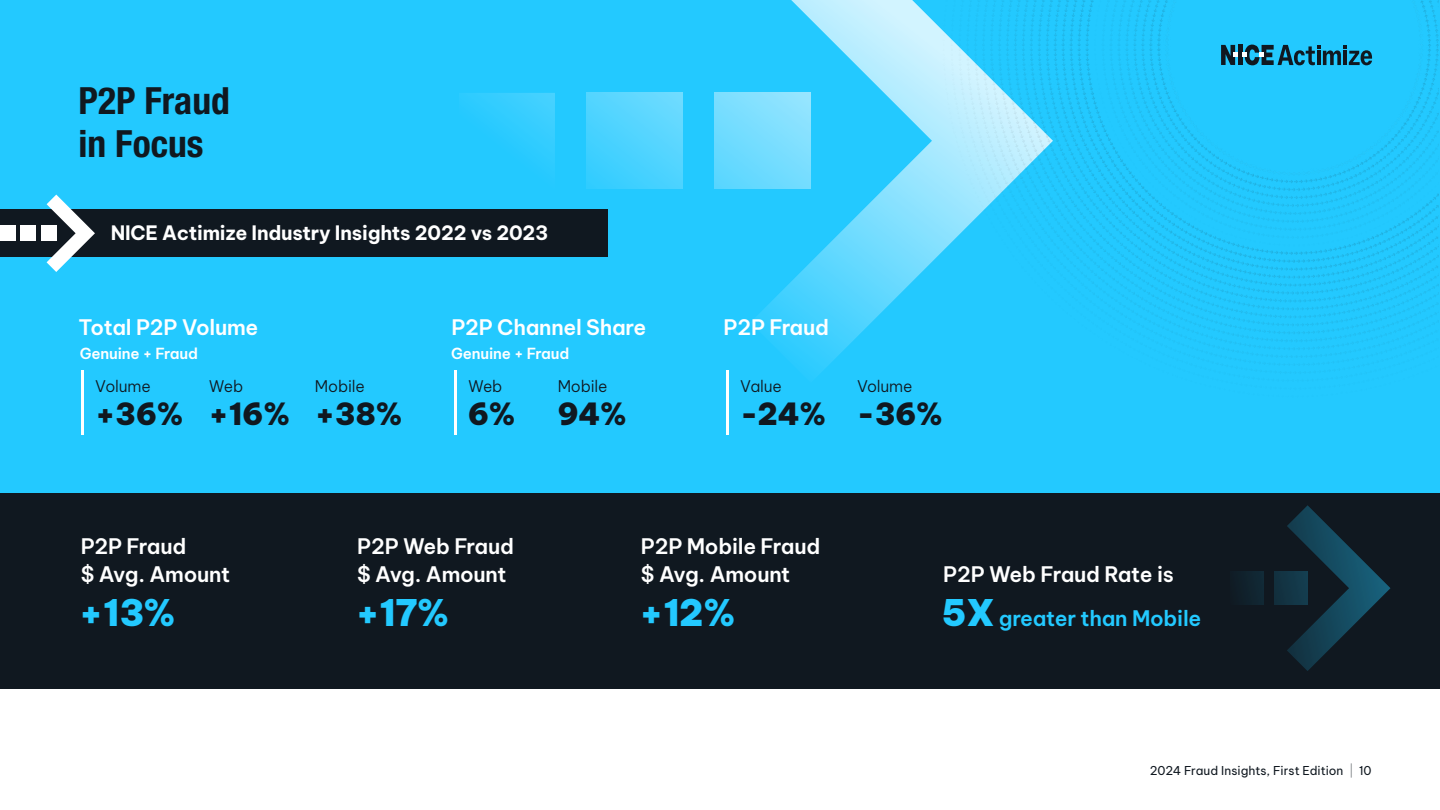
<style>
.page{position:relative;width:1440px;height:810px;background:#fff}
.page>*{position:absolute;margin:0;border:0;box-sizing:border-box;transform-origin:0 0}
.t1{font:700 condensed 37.5px/42.8px "Helvetica Neue LT Pro";color:#101820}
.t2{font:900 36px "Be Vietnam Pro";letter-spacing:-.01em;color:#23c9ff}
.t3{font:900 30px "Be Vietnam Pro";letter-spacing:-.01em;color:#101820}
.t4{font:600 21px/27.8px "Be Vietnam Pro";letter-spacing:-.01em;color:#fff}
.t5{font:600 21px "Be Vietnam Pro";letter-spacing:-.015em;color:#23c9ff}
.t6{font:700 19.5px "Be Vietnam Pro";letter-spacing:-.01em;color:#fff}
.t7{font:300 15.75px "Be Vietnam Pro";letter-spacing:-.01em;color:#101820}
.t8{font:600 15px "Be Vietnam Pro";letter-spacing:-.01em;color:#fff}
.t9{font:12px "Be Vietnam Pro";color:#101820}
.s1{font-weight:100}
</style>
<div class="page">
<div style="left:0;top:492px;width:1440px;height:196px;background:#101820"></div>
<div style="left:0;top:0;width:1440px;height:493px;background:#23c9ff"></div>
<svg style="left:750px;top:0;width:192px;height:374px"></svg>
<svg style="left:715px;top:93px;width:96px;height:96px"></svg>
<svg style="left:587px;top:93px;width:96px;height:96px"></svg>
<div style="left:459px;top:93px;width:96px;height:96px;background:linear-gradient(to bottom,#38ceff,#20c8ff)"></div>
<img style="left:942px;top:0;width:497px;height:357px">
<svg style="left:1221px;top:45px;width:151px;height:20px"></svg>
<div style="left:0;top:210px;width:608px;height:47px;background:#101820"></div>
<svg style="left:47px;top:195px;width:48px;height:77px"></svg>
<div style="left:41px;top:226px;width:15px;height:15px;background:#fff"></div>
<div style="left:20px;top:226px;width:16px;height:15px;background:#fff"></div>
<div style="left:0;top:226px;width:15px;height:15px;background:#fff"></div>
<hr style="left:82px;top:370px;width:2px;height:64px;background:#fff">
<hr style="left:727px;top:370px;width:2px;height:64px;background:#fff">
<hr style="left:454px;top:370px;width:3px;height:64px;background:#fff">
<svg style="left:1287px;top:505px;width:103px;height:166px"></svg>
<div style="left:1275px;top:572px;width:33px;height:33px;background:#133747"></div>
<div style="left:1231px;top:572px;width:33px;height:33px;background:#10222d"></div>
<h1 class="t1" style="left:79px;top:79px;width:153px">P2P Fraud in Focus</h1>
<p class="t6" style="left:111px;top:216px;width:439px">NICE Actimize Industry Insights 2022 vs 2023</p>
<p class="t4" style="left:79px;top:311px;width:181px">Total P2P Volume</p>
<p class="t4" style="left:451px;top:311px;width:196px">P2P Channel Share</p>
<p class="t8" style="left:80px;top:341px;width:120px">Genuine + Fraud</p>
<p class="t8" style="left:451px;top:341px;width:120px">Genuine + Fraud</p>
<p class="t7" style="left:95px;top:373px;width:57px">Volume</p>
<p class="t7" style="left:209px;top:373px;width:36px">Web</p>
<p class="t7" style="left:315px;top:373px;width:51px">Mobile</p>
<h3 class="t3" style="left:95px;top:388px;width:309px">+36% +16% +38%</h3>
<p class="t7" style="left:468px;top:373px;width:36px">Web</p>
<p class="t7" style="left:558px;top:373px;width:51px">Mobile</p>
<h3 class="t3" style="left:468px;top:388px;width:49px">6%</h3>
<h3 class="t3" style="left:558px;top:388px;width:71px">94%</h3>
<p class="t4" style="left:724px;top:311px;width:107px">P2P Fraud</p>
<p class="t7" style="left:740px;top:373px;width:43px">Value</p>
<p class="t7" style="left:857px;top:373px;width:57px">Volume</p>
<h3 class="t3" style="left:740px;top:388px;width:204px">-24% -36%</h3>
<p class="t4" style="left:81px;top:530px;width:151px">P2P Fraud<br>$ Avg. Amount</p>
<h2 class="t2" style="left:79px;top:581px;width:98px">+13%</h2>
<p class="t4" style="left:357px;top:530px;width:158px">P2P Web Fraud $ Avg. Amount</p>
<h2 class="t2" style="left:355px;top:581px;width:95px">+17%</h2>
<p class="t4" style="left:641px;top:530px;width:181px">P2P Mobile Fraud $ Avg. Amount</p>
<h2 class="t2" style="left:639px;top:581px;width:98px">+12%</h2>
<p class="t4" style="left:943px;top:558px;width:232px">P2P Web Fraud Rate is</p>
<h2 class="t2" style="left:942px;top:581px;width:55px">5X</h2>
<p class="t5" style="left:999px;top:600px;width:204px">greater than Mobile</p>
<p class="t9" style="left:1150px;top:761px;width:223px">2024 Fraud Insights, First Edition <span class="s1">|</span> 10</p>
</div>
